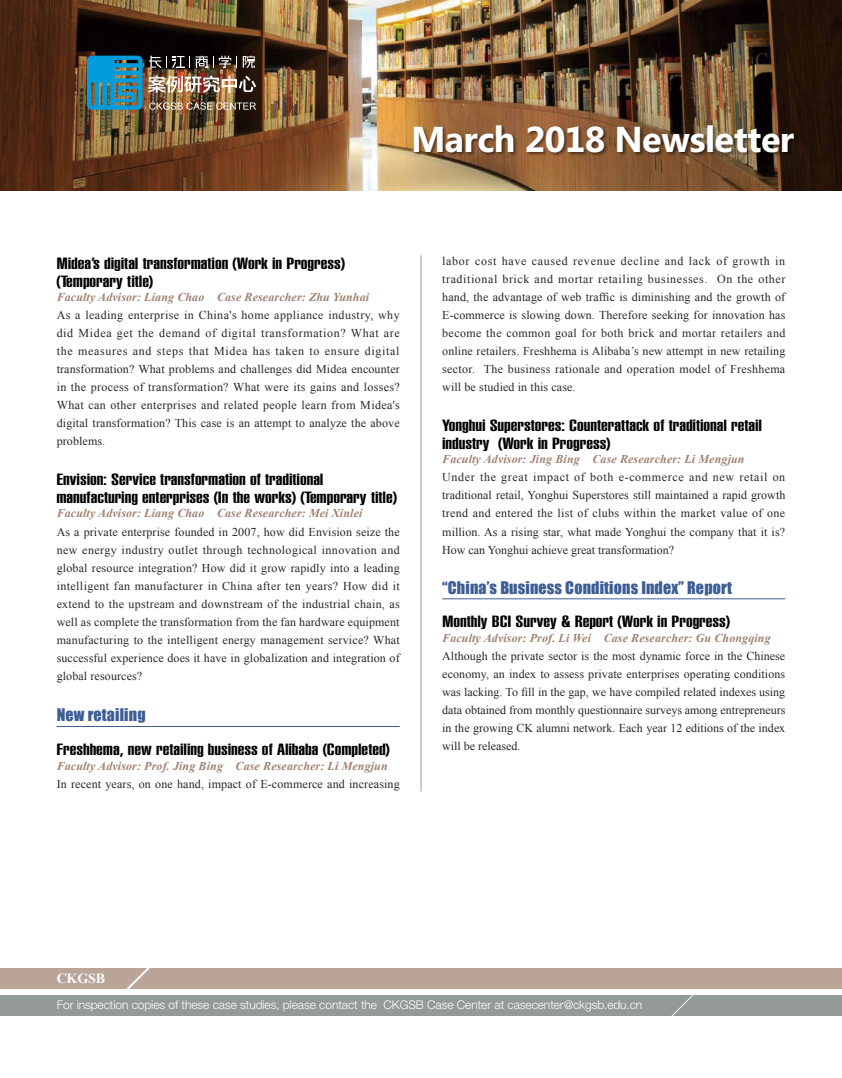
<style>
.page{position:relative;width:842px;height:1078px;background:#fff}
.page>*{position:absolute;margin:0;border:0;box-sizing:border-box;transform-origin:0 0}
.t1{font:700 36px "Microsoft Phags Pa";letter-spacing:-.02em;color:#fff}
.t2{font:900 extra-condensed 16px/18px "Helvetica";color:#000;scale:1.5 1}
.t3{font:16px "Impact";letter-spacing:.01em;color:#3d5e94}
.t4{font:700 14px "Times New Roman";letter-spacing:-.01em;color:#fff}
.t5{font:12px/18px "Times New Roman";letter-spacing:.01em;color:#262626;text-align:justify}
.t6{font:italic 700 12px "Times New Roman";letter-spacing:.01em;color:#9f8172}
.t7{font:300 12px "Helvetica Neue LT Std";letter-spacing:-.005em;color:#fff}
</style>
<div class="page">
<div style="left:0;top:995px;width:842px;height:20px;background:#939a97"></div>
<div style="left:0;top:968px;width:842px;height:20px;background:#baa498"></div>
<svg style="left:668px;top:995px;width:28px;height:21px"></svg>
<svg style="left:120px;top:968px;width:33px;height:21px"></svg>
<hr style="left:421px;top:255px;width:1px;height:536px;background:#939a97">
<hr style="left:442px;top:598px;width:343px;height:1px;background:#3d5e94">
<hr style="left:57px;top:726px;width:343px;height:1px;background:#3d5e94">
<img style="left:0;top:0;width:842px;height:190px">
<img style="left:87px;top:56px;width:169px;height:54px">
<div style="left:413px;top:124px;width:386px;height:34px;background:#000;opacity:.5"></div>
<h1 class="t1" style="left:411px;top:113px;width:384px">March 2018 Newsletter</h1>
<h2 class="t2" style="left:56px;top:254px;width:194px">Midea’s digital transformation (Work in Progress) (Temporary title)</h2>
<p class="t6" style="left:57px;top:289px;width:314px">Faculty Advisor: Liang Chao Case Researcher: Zhu Yunhai</p>
<p class="t5" style="left:57px;top:306px;width:345px">As a leading enterprise in China's home appliance industry, why did Midea get the demand of digital transformation? What are the measures and steps that Midea has taken to ensure digital transformation? What problems and challenges did Midea encounter in the process of transformation? What were its gains and losses?<br>What can other enterprises and related people learn from Midea's digital transformation? This case is an attempt to analyze the above problems.</p>
<h2 class="t2" style="left:56px;top:470px;width:229px">Envision: Service transformation of traditional manufacturing enterprises (In the works) (Temporary title)</h2>
<p class="t6" style="left:57px;top:505px;width:307px">Faculty Advisor: Liang Chao Case Researcher: Mei Xinlei</p>
<p class="t5" style="left:57px;top:522px;width:345px">As a private enterprise founded in 2007, how did Envision seize the new energy industry outlet through technological innovation and global resource integration? How did it grow rapidly into a leading intelligent fan manufacturer in China after ten years? How did it extend to the upstream and downstream of the industrial chain, as well as complete the transformation from the fan hardware equipment manufacturing to the intelligent energy management service? What successful experience does it have in globalization and integration of global resources?</p>
<h2 class="t3" style="left:57px;top:702px;width:90px">New retailing</h2>
<h2 class="t2" style="left:56px;top:740px;width:224px">Freshhema, new retailing business of Alibaba (Completed)</h2>
<p class="t6" style="left:57px;top:757px;width:333px">Faculty Advisor: Prof. Jing Bing Case Researcher: Li Mengjun</p>
<p class="t5" style="left:57px;top:774px;width:345px">In recent years, on one hand, impact of E-commerce and increasing</p>
<p class="t5" style="left:442px;top:252px;width:345px">labor cost have caused revenue decline and lack of growth in traditional brick and mortar retailing businesses. On the other hand, the advantage of web traffic is diminishing and the growth of E-commerce is slowing down. Therefore seeking for innovation has become the common goal for both brick and mortar retailers and online retailers. Freshhema is Alibaba’s new attempt in new retailing sector. The business rationale and operation model of Freshhema will be studied in this case.</p>
<h2 class="t2" style="left:442px;top:416px;width:215px">Yonghui Superstores: Counterattack of traditional retail industry (Work in Progress)</h2>
<p class="t6" style="left:442px;top:451px;width:304px">Faculty Advisor: Jing Bing Case Researcher: Li Mengjun</p>
<p class="t5" style="left:442px;top:468px;width:345px">Under the great impact of both e-commerce and new retail on traditional retail, Yonghui Superstores still maintained a rapid growth trend and entered the list of clubs within the market value of one million. As a rising star, what made Yonghui the company that it is?<br>How can Yonghui achieve great transformation?</p>
<h2 class="t3" style="left:442px;top:575px;width:291px">“China’s Business Conditions Index” Report</h2>
<h2 class="t2" style="left:442px;top:612px;width:194px">Monthly BCI Survey &amp; Report (Work in Progress)</h2>
<p class="t6" style="left:442px;top:629px;width:330px">Faculty Advisor: Prof. Li Wei Case Researcher: Gu Chongqing</p>
<p class="t5" style="left:442px;top:646px;width:345px">Although the private sector is the most dynamic force in the Chinese economy, an index to assess private enterprises operating conditions was lacking. To fill in the gap, we have compiled related indexes using data obtained from monthly questionnaire surveys among entrepreneurs in the growing CK alumni network. Each year 12 editions of the index will be released.</p>
<p class="t4" style="left:57px;top:968px;width:50px">CKGSB</p>
<p class="t7" style="left:57px;top:997px;width:587px">For inspection copies of these case studies, please contact the CKGSB Case Center at casecenter@ckgsb.edu.cn</p>
</div>
